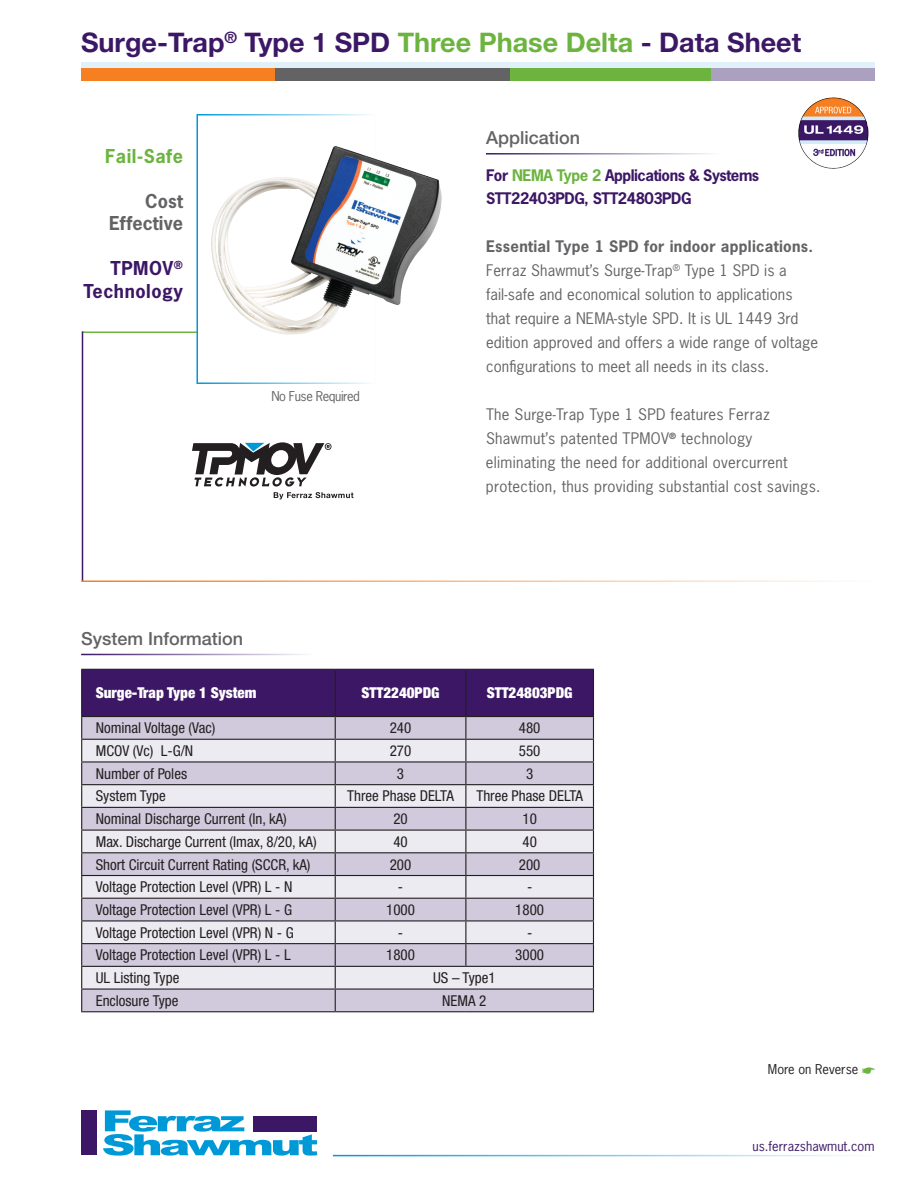
<style>
.page{position:relative;width:918px;height:1188px;background:#fff}
.page>*{position:absolute;margin:0;border:0;box-sizing:border-box;transform-origin:0 0}
.t1{font:700 27px "Helvetica Neue LT Std";color:#3c1765}
.t2{font:500 18px "Helvetica Neue LT Std";color:#636366}
.t3{font:700 18px/22.5px "News Gothic Std";letter-spacing:.03em;color:#3c1765;text-align:right}
.t4{font:700 18px/22.5px "News Gothic Std";letter-spacing:.005em;color:#636366;text-align:right}
.t5{font:700 18px "News Gothic Std";letter-spacing:.03em;color:#6cb43f}
.t6{font:15px/24px "News Gothic Std";letter-spacing:.01em;color:#636366}
.t7{font:condensed 15px "Helvetica Neue LT Std";color:#231f20}
.t8{font:700 15px/22.5px "News Gothic Std";letter-spacing:-.03em;color:#3c1765}
.t9{font:900 condensed 15px "Helvetica Neue LT Std";color:#fff}
.t10{font:12.75px "News Gothic Std";color:#3c1765}
.t11{font:12.75px "News Gothic Std";letter-spacing:-.03em;color:#636366}
.t12{font:12.75px "News Gothic Std";color:#231f20}
.s1{color:#6cb43f}
.s2{font-weight:700}
</style>
<div class="page">
<hr style="left:81px;top:654px;width:234px;height:1px;background:#3c1765">
<hr style="left:82px;top:332px;width:115px;height:1px;background:#6cb43f">
<svg style="left:103px;top:1110px;width:214px;height:46px"></svg>
<div style="left:253px;top:1116px;width:64px;height:15px;background:#3c1765"></div>
<div style="left:81px;top:1110px;width:16px;height:45px;background:#3c1765"></div>
<div style="left:274px;top:67px;width:388px;height:14px;background:#636366"></div>
<div style="left:81px;top:67px;width:193px;height:14px;background:#f57f21"></div>
<div style="left:510px;top:67px;width:202px;height:14px;background:#6cb43f"></div>
<div style="left:711px;top:67px;width:164px;height:14px;background:#aca0c0"></div>
<div style="left:81px;top:62px;width:794px;height:5px;background:#e0f1fa"></div>
<div style="left:196px;top:114px;width:181px;height:270px;border:2px solid #0099d8"></div>
<hr style="left:82px;top:331px;width:1px;height:250px;background:#3c1765">
<hr style="left:81px;top:580px;width:794px;height:2px;background:#f57f21">
<hr style="left:333px;top:1155px;width:541px;height:1px;background:#0099d8">
<hr style="left:486px;top:153px;width:233px;height:2px;background:#3c1765">
<svg style="left:81px;top:669px;width:513px;height:342px;background:#c3bad0"></svg>
<hr style="left:81px;top:716px;width:254px;height:1px;background:#231f20">
<hr style="left:335px;top:716px;width:131px;height:1px;background:#231f20">
<hr style="left:466px;top:716px;width:128px;height:1px;background:#231f20">
<hr style="left:81px;top:739px;width:254px;height:1px;background:#231f20">
<hr style="left:335px;top:739px;width:131px;height:1px;background:#231f20">
<hr style="left:466px;top:739px;width:128px;height:1px;background:#231f20">
<hr style="left:81px;top:761px;width:254px;height:2px;background:#231f20">
<hr style="left:335px;top:761px;width:131px;height:2px;background:#231f20">
<hr style="left:466px;top:761px;width:128px;height:2px;background:#231f20">
<hr style="left:81px;top:784px;width:254px;height:1px;background:#231f20">
<hr style="left:335px;top:784px;width:131px;height:1px;background:#231f20">
<hr style="left:466px;top:784px;width:128px;height:1px;background:#231f20">
<hr style="left:81px;top:807px;width:254px;height:1px;background:#231f20">
<hr style="left:335px;top:807px;width:131px;height:1px;background:#231f20">
<hr style="left:466px;top:807px;width:128px;height:1px;background:#231f20">
<hr style="left:81px;top:830px;width:254px;height:1px;background:#231f20">
<hr style="left:335px;top:830px;width:131px;height:1px;background:#231f20">
<hr style="left:466px;top:830px;width:128px;height:1px;background:#231f20">
<hr style="left:81px;top:852px;width:254px;height:1px;background:#231f20">
<hr style="left:335px;top:852px;width:131px;height:1px;background:#231f20">
<hr style="left:466px;top:852px;width:128px;height:1px;background:#231f20">
<hr style="left:81px;top:875px;width:254px;height:1px;background:#231f20">
<hr style="left:335px;top:875px;width:131px;height:1px;background:#231f20">
<hr style="left:466px;top:875px;width:128px;height:1px;background:#231f20">
<hr style="left:81px;top:898px;width:254px;height:1px;background:#231f20">
<hr style="left:335px;top:898px;width:131px;height:1px;background:#231f20">
<hr style="left:466px;top:898px;width:128px;height:1px;background:#231f20">
<hr style="left:81px;top:920px;width:254px;height:1px;background:#231f20">
<hr style="left:335px;top:920px;width:131px;height:1px;background:#231f20">
<hr style="left:466px;top:920px;width:128px;height:1px;background:#231f20">
<hr style="left:81px;top:943px;width:254px;height:1px;background:#231f20">
<hr style="left:335px;top:943px;width:131px;height:1px;background:#231f20">
<hr style="left:466px;top:943px;width:128px;height:1px;background:#231f20">
<hr style="left:81px;top:966px;width:254px;height:1px;background:#231f20">
<hr style="left:335px;top:966px;width:131px;height:1px;background:#231f20">
<hr style="left:466px;top:966px;width:128px;height:1px;background:#231f20">
<hr style="left:81px;top:988px;width:254px;height:2px;background:#231f20">
<hr style="left:335px;top:988px;width:131px;height:2px;background:#231f20">
<hr style="left:466px;top:988px;width:128px;height:2px;background:#231f20">
<hr style="left:81px;top:1011px;width:254px;height:1px;background:#231f20">
<hr style="left:335px;top:1011px;width:131px;height:1px;background:#231f20">
<hr style="left:466px;top:1011px;width:128px;height:1px;background:#231f20">
<svg style="left:192px;top:442px;width:162px;height:58px"></svg>
<img style="left:798px;top:97px;width:71px;height:72px">
<img style="left:211px;top:132px;width:231px;height:216px">
<h1 class="t1" style="left:81px;top:26px;width:722px">Surge-Trap<sup>®</sup> Type 1 SPD <span class="s1">Three Phase Delta</span> - Data Sheet</h1>
<p class="t5" style="left:105px;top:144px;width:79px">Fail-Safe</p>
<p class="t4" style="left:109px;top:189px;width:75px">Cost<br>Effective</p>
<p class="t3" style="left:83px;top:257px;width:101px">TPMOV<sup>®<br></sup>Technology</p>
<p class="t11" style="left:271px;top:388px;width:90px">No Fuse Required</p>
<p class="t2" style="left:81px;top:628px;width:164px">System Information</p>
<p class="t2" style="left:486px;top:127px;width:96px">Application</p>
<p class="t8" style="left:486px;top:164px;width:275px">For <span class="s1">NEMA Type 2</span> Applications &amp; Systems<br>STT22403PDG, STT24803PDG</p>
<p class="t6" style="left:486px;top:234px;width:334px"><span class="s2">Essential Type 1 SPD for indoor applications.<br></span>Ferraz Shawmut’s Surge-Trap<sup>®</sup> Type 1 SPD is a fail-safe and economical solution to applications that require a NEMA-style SPD. It is UL 1449 3rd edition approved and offers a wide range of voltage configurations to meet all needs in its class.</p>
<p class="t6" style="left:486px;top:402px;width:336px">The Surge-Trap Type 1 SPD features Ferraz Shawmut’s patented TPMOV<sup>®</sup> technology eliminating the need for additional overcurrent protection, thus providing substantial cost savings.</p>
<p class="t9" style="left:96px;top:684px;width:162px">Surge-Trap Type 1 System</p>
<p class="t9" style="left:362px;top:684px;width:80px">STT2240PDG</p>
<p class="t9" style="left:487px;top:684px;width:87px">STT24803PDG</p>
<p class="t7" style="left:96px;top:719px;width:121px">Nominal Voltage (Vac)</p>
<p class="t7" style="left:390px;top:719px;width:23px">240</p>
<p class="t7" style="left:519px;top:719px;width:23px">480</p>
<p class="t7" style="left:96px;top:742px;width:99px">MCOV (Vc) L-G/N</p>
<p class="t7" style="left:390px;top:742px;width:23px">270</p>
<p class="t7" style="left:519px;top:742px;width:23px">550</p>
<p class="t7" style="left:96px;top:765px;width:93px">Number of Poles</p>
<p class="t7" style="left:397px;top:765px;width:9px">3</p>
<p class="t7" style="left:526px;top:765px;width:9px">3</p>
<p class="t7" style="left:96px;top:787px;width:71px">System Type</p>
<p class="t7" style="left:347px;top:787px;width:108px">Three Phase DELTA</p>
<p class="t7" style="left:476px;top:787px;width:108px">Three Phase DELTA</p>
<p class="t7" style="left:96px;top:810px;width:193px">Nominal Discharge Current (In, kA)</p>
<p class="t7" style="left:393px;top:810px;width:16px">20</p>
<p class="t7" style="left:522px;top:810px;width:16px">10</p>
<p class="t7" style="left:96px;top:833px;width:222px">Max. Discharge Current (Imax, 8/20, kA)</p>
<p class="t7" style="left:393px;top:833px;width:16px">40</p>
<p class="t7" style="left:522px;top:833px;width:16px">40</p>
<p class="t7" style="left:96px;top:856px;width:216px">Short Circuit Current Rating (SCCR, kA)</p>
<p class="t7" style="left:390px;top:856px;width:23px">200</p>
<p class="t7" style="left:519px;top:856px;width:23px">200</p>
<p class="t7" style="left:96px;top:878px;width:198px">Voltage Protection Level (VPR) L - N</p>
<p class="t7" style="left:398px;top:878px;width:7px">-</p>
<p class="t7" style="left:527px;top:878px;width:7px">-</p>
<p class="t7" style="left:96px;top:901px;width:198px">Voltage Protection Level (VPR) L - G</p>
<p class="t7" style="left:386px;top:901px;width:30px">1000</p>
<p class="t7" style="left:515px;top:901px;width:30px">1800</p>
<p class="t7" style="left:96px;top:924px;width:200px">Voltage Protection Level (VPR) N - G</p>
<p class="t7" style="left:398px;top:924px;width:7px">-</p>
<p class="t7" style="left:527px;top:924px;width:7px">-</p>
<p class="t7" style="left:96px;top:946px;width:196px">Voltage Protection Level (VPR) L - L</p>
<p class="t7" style="left:386px;top:946px;width:30px">1800</p>
<p class="t7" style="left:515px;top:946px;width:30px">3000</p>
<p class="t7" style="left:96px;top:969px;width:85px">UL Listing Type</p>
<p class="t7" style="left:433px;top:969px;width:64px">US – Type1</p>
<p class="t7" style="left:96px;top:992px;width:84px">Enclosure Type</p>
<p class="t7" style="left:442px;top:992px;width:46px">NEMA 2</p>
<p class="t12" style="left:768px;top:1061px;width:92px">More on Reverse</p>
<p class="t10" style="left:753px;top:1138px;width:123px">us.ferrazshawmut.com</p>
</div>
